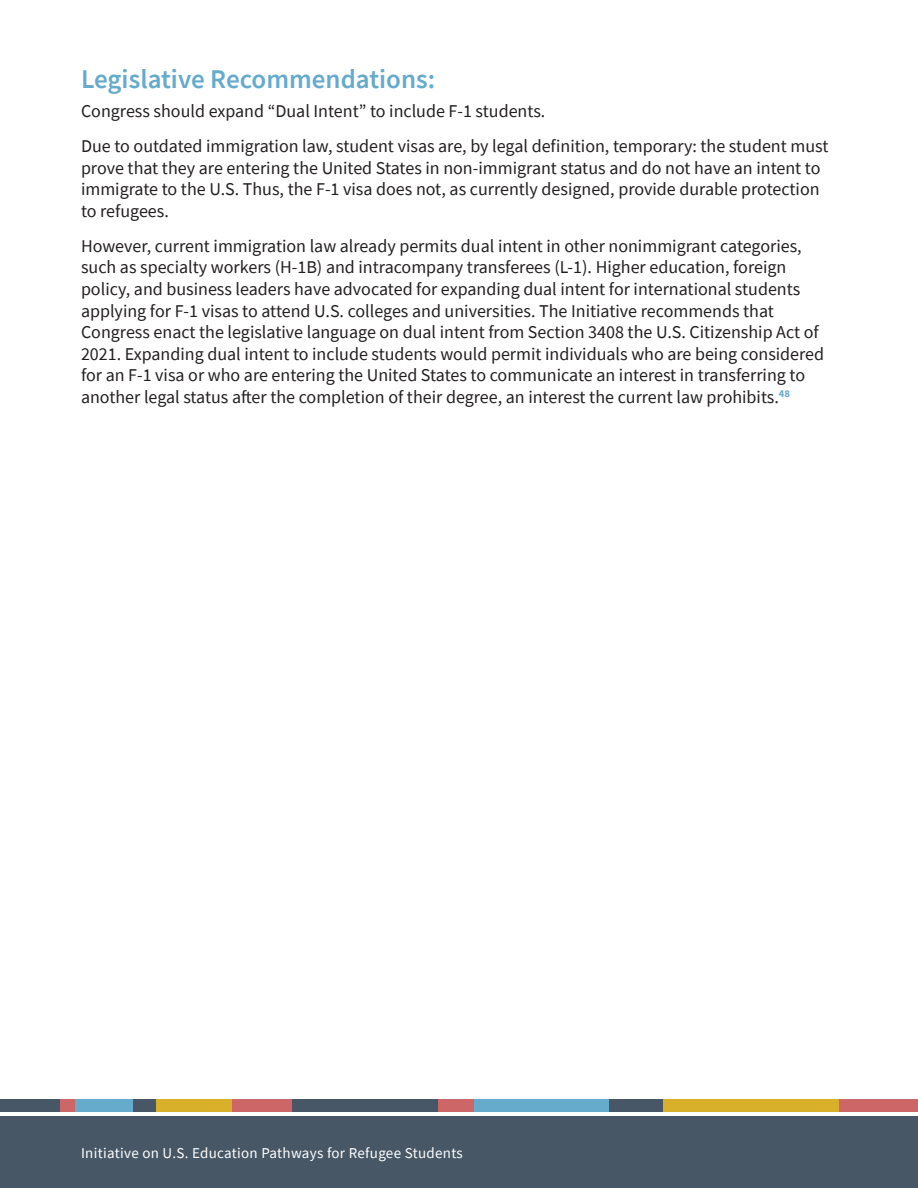
<style>
.page{position:relative;width:918px;height:1188px;background:#fff}
.page>*{position:absolute;margin:0;border:0;box-sizing:border-box;transform-origin:0 0}
.t1{font:600 27px "Source Sans Pro";color:#6ac}
.t2{font:18px/21.6px "Source Sans Pro";color:#231f20}
.t3{font:15px "Source Sans Pro";letter-spacing:.02em;color:#fff}
</style>
<div class="page">
<div style="left:0;top:1117px;width:918px;height:71px;background:#475766"></div>
<div style="left:0;top:1099px;width:61px;height:12px;background:#475767"></div>
<div style="left:133px;top:1099px;width:23px;height:12px;background:#475767"></div>
<div style="left:292px;top:1099px;width:146px;height:12px;background:#475767"></div>
<div style="left:156px;top:1099px;width:76px;height:12px;background:#d9b029"></div>
<div style="left:232px;top:1099px;width:60px;height:12px;background:#cd6666"></div>
<div style="left:438px;top:1099px;width:36px;height:12px;background:#cd6666"></div>
<div style="left:474px;top:1099px;width:135px;height:12px;background:#66abcc"></div>
<div style="left:609px;top:1099px;width:54px;height:12px;background:#475767"></div>
<div style="left:663px;top:1099px;width:177px;height:12px;background:#d9b029"></div>
<div style="left:840px;top:1099px;width:78px;height:12px;background:#cd6666"></div>
<div style="left:61px;top:1099px;width:15px;height:12px;background:#cd6666"></div>
<div style="left:76px;top:1099px;width:57px;height:12px;background:#66abcc"></div>
<h1 class="t1" style="left:81px;top:61px;width:356px">Legislative Recommendations:</h1>
<p class="t2" style="left:81px;top:93px;width:749px;line-height:35.1px">Congress should expand “Dual Intent” to include F-1 students.<br>Due to outdated immigration law, student visas are, by legal definition, temporary: the student must</p>
<p class="t2" style="left:81px;top:157px;width:741px;text-align:justify">prove that they are entering the United States in non-immigrant status and do not have an intent to immigrate to the U.S. Thus, the F-1 visa does not, as currently designed, provide durable protection to refugees.</p>
<p class="t2" style="left:81px;top:235px;width:745px">However, current immigration law already permits dual intent in other nonimmigrant categories, such as specialty workers (H-1B) and intracompany transferees (L-1). Higher education, foreign policy, and business leaders have advocated for expanding dual intent for international students applying for F-1 visas to attend U.S. colleges and universities. The Initiative recommends that Congress enact the legislative language on dual intent from Section 3408 the U.S. Citizenship Act of 2021. Expanding dual intent to include students would permit individuals who are being considered for an F-1 visa or who are entering the United States to communicate an interest in transferring to another legal status after the completion of their degree, an interest the current law prohibits.<sup>48</sup></p>
<p class="t3" style="left:81px;top:1143px;width:383px">Initiative on U.S. Education Pathways for Refugee Students</p>
</div>
